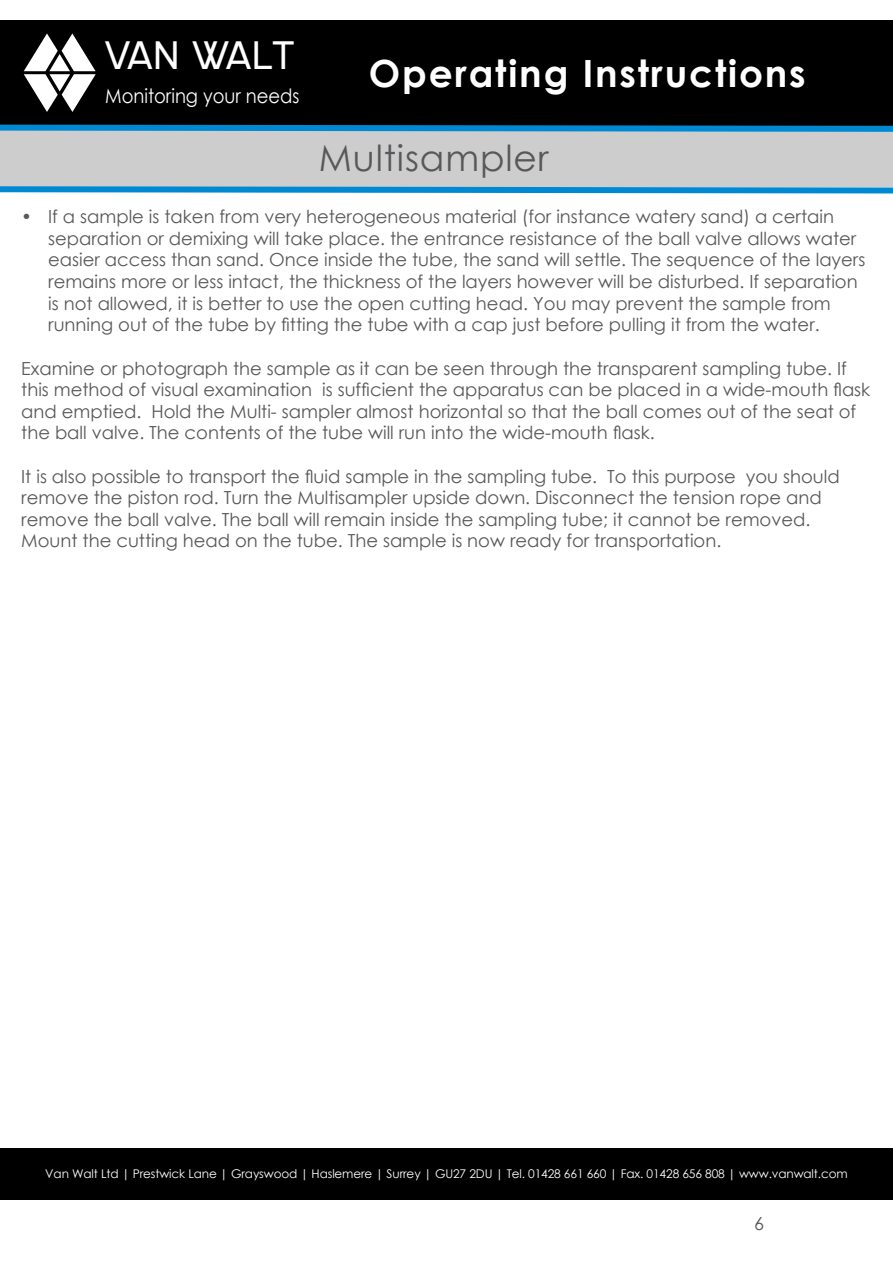
<style>
.page{position:relative;width:893px;height:1263px;background:#fff}
.page>*{position:absolute;margin:0;border:0;box-sizing:border-box;transform-origin:0 0}
.t1{font:41.25px "SF New Republic";color:#fff}
.t2{font:700 37.5px "Century Gothic";letter-spacing:.05em;color:#fff}
.t3{font:36px "Century Gothic";letter-spacing:.025em;color:#57585a}
.t4{font:19.8px "Century Gothic";color:#fff;scale:.91 1}
.t5{font:18px/21.6px "Century Gothic";color:#57585a}
.t6{font:12px "Century Gothic";letter-spacing:-.01em;color:#fff}
</style>
<div class="page">
<div style="left:0;top:21px;width:893px;height:106px;background:#000"></div>
<div style="left:0;top:126px;width:893px;height:61px;background:#cdcdce"></div>
<svg style="left:0;top:186px;width:893px;height:8px;background:#3aa1d9"></svg>
<div style="left:0;top:1148px;width:893px;height:51px;background:#000"></div>
<svg style="left:0;top:124px;width:893px;height:8px;background:#147ab2"></svg>
<svg style="left:24px;top:33px;width:72px;height:79px"></svg>
<h1 class="t1" style="left:105px;top:33px;width:191px">VAN WALT</h1>
<p class="t4" style="left:105px;top:82px;width:215px">Monitoring your needs</p>
<h2 class="t2" style="left:369px;top:45px;width:438px">Operating Instructions</h2>
<h3 class="t3" style="left:319px;top:133px;width:231px">Multisampler</h3>
<p class="t5" style="left:48px;top:206px;width:819px;text-indent:-27px">• If a sample is taken from very heterogeneous material (for instance watery sand) a certain separation or demixing will take place. the entrance resistance of the ball valve allows water easier access than sand. Once inside the tube, the sand will settle. The sequence of the layers remains more or less intact, the thickness of the layers however will be disturbed. If separation is not allowed, it is better to use the open cutting head. You may prevent the sample from running out of the tube by fitting the tube with a cap just before pulling it from the water.</p>
<p class="t5" style="left:21px;top:357px;width:850px">Examine or photograph the sample as it can be seen through the transparent sampling tube. If this method of visual examination is sufficient the apparatus can be placed in a wide-mouth flask and emptied. Hold the Multi- sampler almost horizontal so that the ball comes out of the seat of the ball valve. The contents of the tube will run into the wide-mouth flask.</p>
<p class="t5" style="left:21px;top:465px;width:820px">It is also possible to transport the fluid sample in the sampling tube. To this purpose you should remove the piston rod. Turn the Multisampler upside down. Disconnect the tension rope and remove the ball valve. The ball will remain inside the sampling tube; it cannot be removed.<br>Mount the cutting head on the tube. The sample is now ready for transportation.</p>
<p class="t6" style="left:45px;top:1166px;width:804px">Van Walt Ltd | Prestwick Lane | Grayswood | Haslemere | Surrey | GU27 2DU | Tel. 01428 661 660 | Fax. 01428 656 808 | www.vanwalt.com</p>
<p class="t5" style="left:754px;top:1213px;width:11px">6</p>
</div>
